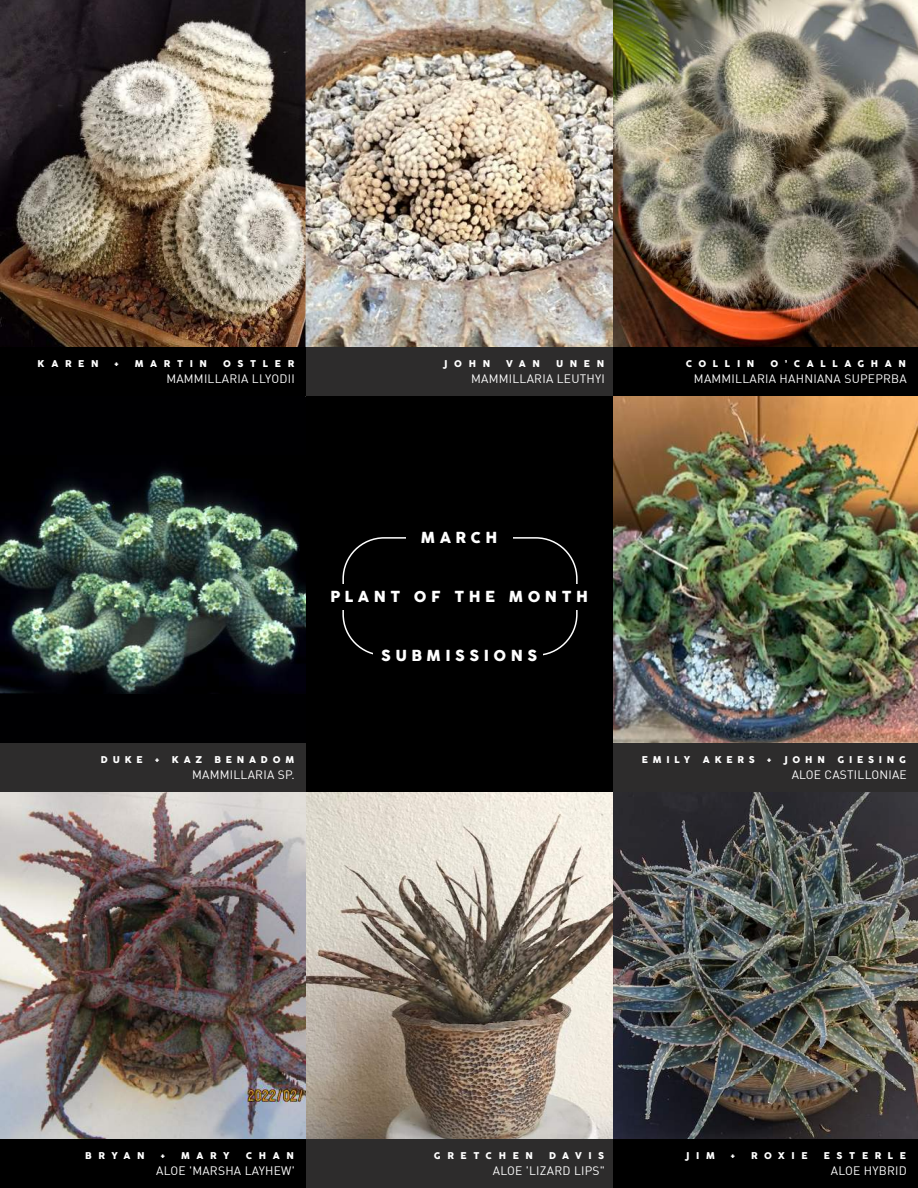
<style>
.page{position:relative;width:918px;height:1188px;background:#fff}
.page>*{position:absolute;margin:0;border:0;box-sizing:border-box;transform-origin:0 0}
.t1{font:14.85px "Cocogoose";letter-spacing:.3em;color:#fff}
.t2{font:12px "Adihaus DIN";letter-spacing:.02em;color:#fff}
.t3{font:12px "Helvetica";color:#272525}
.t4{font:9.15px "Cocogoose";letter-spacing:.72em;color:#fff}
.t5{font:9.15px "Cocogoose";letter-spacing:.52em;color:#fff}
</style>
<div class="page">
<img style="left:612px;top:0;width:306px;height:348px">
<div style="left:0;top:394px;width:306px;height:350px;background:#000002"></div>
<img style="left:0;top:469px;width:306px;height:224px">
<img style="left:1px;top:0;width:611px;height:348px">
<img style="left:0;top:792px;width:612px;height:348px">
<img style="left:612px;top:792px;width:306px;height:347px">
<div style="left:0;top:348px;width:306px;height:48px;background:#000"></div>
<img style="left:612px;top:396px;width:306px;height:348px">
<div style="left:0;top:744px;width:306px;height:48px;background:#2d2c2c"></div>
<div style="left:612px;top:744px;width:306px;height:48px;background:#2d2c2c"></div>
<div style="left:612px;top:348px;width:306px;height:48px;background:#000"></div>
<div style="left:306px;top:348px;width:306px;height:48px;background:#2d2c2c"></div>
<div style="left:0;top:1140px;width:306px;height:48px;background:#000"></div>
<div style="left:612px;top:1140px;width:306px;height:48px;background:#000"></div>
<div style="left:306px;top:1140px;width:306px;height:48px;background:#2d2c2c"></div>
<div style="left:306px;top:396px;width:306px;height:396px;background:#000"></div>
<p class="t3" style="left:808px;top:193px;width:5px">-</p>
<p class="t4" style="left:38px;top:357px;width:62px">KAREN</p>
<p class="t4" style="left:115px;top:357px;width:6px">+</p>
<p class="t4" style="left:135px;top:357px;width:74px">MARTIN</p>
<p class="t4" style="left:223px;top:357px;width:72px">OSTLER</p>
<p class="t2" style="left:166px;top:369px;width:130px">MAMMILLARIA LLYODII</p>
<p class="t4" style="left:444px;top:357px;width:48px">JOHN</p>
<p class="t4" style="left:506px;top:357px;width:35px">VAN</p>
<p class="t4" style="left:556px;top:357px;width:50px">UNEN</p>
<p class="t2" style="left:471px;top:369px;width:135px">MAMMILLARIA LEUTHYI</p>
<p class="t4" style="left:686px;top:357px;width:70px">COLLIN</p>
<p class="t4" style="left:771px;top:357px;width:137px">O’CALLAGHAN</p>
<p class="t2" style="left:694px;top:369px;width:214px">MAMMILLARIA HAHNIANA SUPEPRBA</p>
<p class="t1" style="left:421px;top:527px;width:78px">MARCH</p>
<p class="t1" style="left:330px;top:586px;width:259px">PLANT OF THE MONTH</p>
<p class="t1" style="left:381px;top:645px;width:157px">SUBMISSIONS</p>
<p class="t4" style="left:101px;top:753px;width:43px">DUKE</p>
<p class="t4" style="left:155px;top:753px;width:6px">+</p>
<p class="t4" style="left:172px;top:753px;width:32px">KAZ</p>
<p class="t5" style="left:215px;top:753px;width:81px">BENADOM</p>
<p class="t2" style="left:192px;top:765px;width:104px">MAMMILLARIA SP.</p>
<p class="t4" style="left:642px;top:753px;width:50px">EMILY</p>
<p class="t4" style="left:703px;top:753px;width:53px">AKERS</p>
<p class="t4" style="left:767px;top:753px;width:6px">+</p>
<p class="t4" style="left:784px;top:753px;width:43px">JOHN</p>
<p class="t5" style="left:837px;top:753px;width:70px">GIESING</p>
<p class="t2" style="left:792px;top:765px;width:117px">ALOE CASTILLONIAE</p>
<p class="t4" style="left:85px;top:1149px;width:61px">BRYAN</p>
<p class="t4" style="left:161px;top:1149px;width:6px">+</p>
<p class="t4" style="left:181px;top:1149px;width:50px">MARY</p>
<p class="t4" style="left:246px;top:1149px;width:50px">CHAN</p>
<p class="t2" style="left:156px;top:1161px;width:140px">ALOE 'MARSHA LAYHEW'</p>
<p class="t4" style="left:434px;top:1149px;width:101px">GRETCHEN</p>
<p class="t4" style="left:549px;top:1149px;width:57px">DAVIS</p>
<p class="t2" style="left:493px;top:1161px;width:114px">ALOE 'LIZARD LIPS"</p>
<p class="t4" style="left:685px;top:1149px;width:31px">JIM</p>
<p class="t4" style="left:731px;top:1149px;width:6px">+</p>
<p class="t4" style="left:751px;top:1149px;width:58px">ROXIE</p>
<p class="t4" style="left:824px;top:1149px;width:84px">ESTERLE</p>
<p class="t2" style="left:831px;top:1161px;width:77px">ALOE HYBRID</p>
</div>
